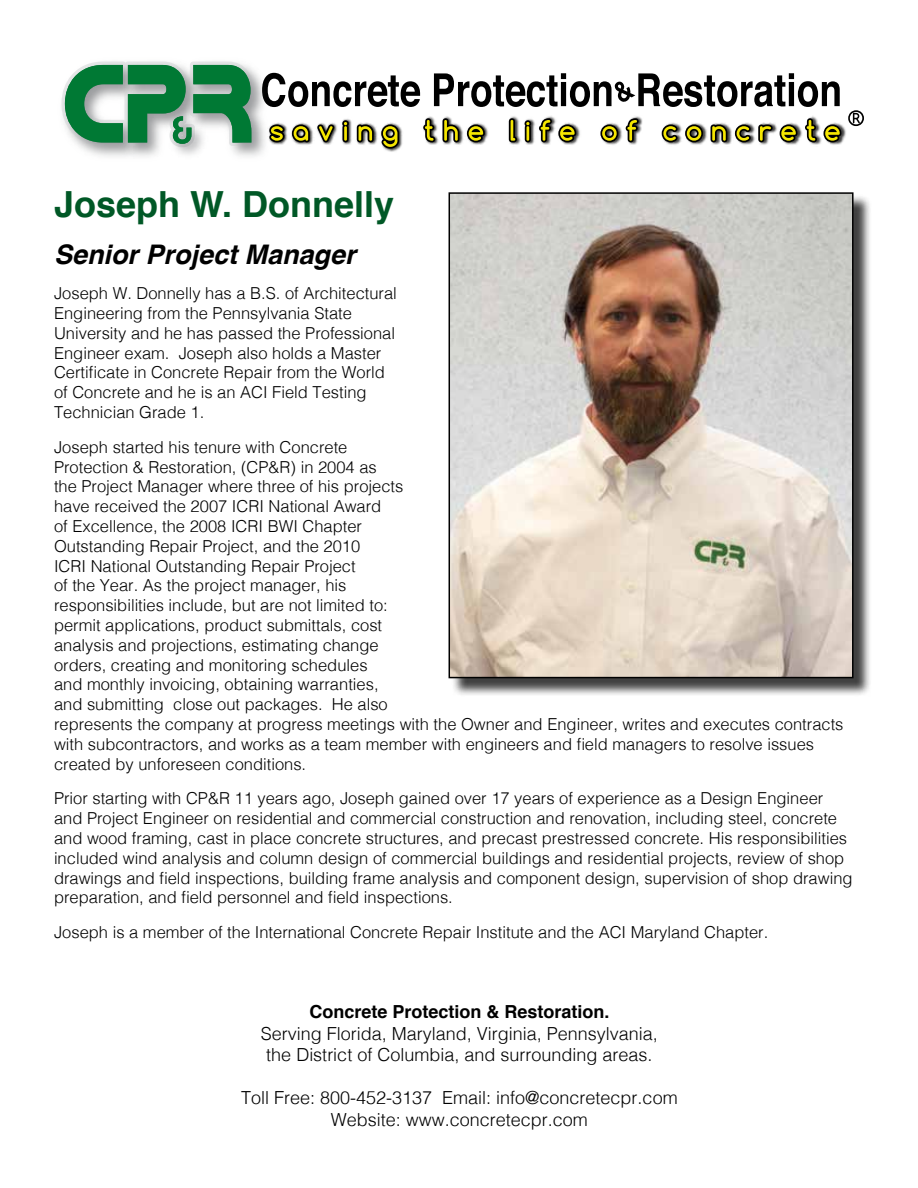
<style>
.page{position:relative;width:918px;height:1188px;background:#fff}
.page>*{position:absolute;margin:0;border:0;box-sizing:border-box;transform-origin:0 0}
.t1{font:700 36px "Helvetica";color:#005826}
.t2{font:italic 700 27px "Helvetica";color:#000}
.t3{font:300 18px/21.6px "Helvetica";color:#000;text-align:center}
.t4{font:700 18px "Helvetica";color:#000}
.t5{font:300 16.5px/19.8px "Helvetica";color:#000}
</style>
<div class="page">
<svg style="left:271px;top:73px;width:149px;height:34px"></svg>
<img style="left:271px;top:116px;width:575px;height:36px">
<svg style="left:271px;top:124px;width:14px;height:18px"></svg>
<svg style="left:292px;top:124px;width:18px;height:18px"></svg>
<svg style="left:317px;top:124px;width:17px;height:18px"></svg>
<svg style="left:342px;top:120px;width:7px;height:22px"></svg>
<svg style="left:357px;top:124px;width:17px;height:18px"></svg>
<svg style="left:381px;top:124px;width:18px;height:25px"></svg>
<svg style="left:423px;top:118px;width:12px;height:24px"></svg>
<svg style="left:443px;top:118px;width:16px;height:24px"></svg>
<svg style="left:467px;top:124px;width:18px;height:18px"></svg>
<svg style="left:509px;top:118px;width:8px;height:24px"></svg>
<svg style="left:525px;top:120px;width:6px;height:22px"></svg>
<svg style="left:539px;top:118px;width:13px;height:24px"></svg>
<svg style="left:558px;top:124px;width:18px;height:18px"></svg>
<svg style="left:600px;top:124px;width:18px;height:18px"></svg>
<svg style="left:626px;top:118px;width:13px;height:24px"></svg>
<svg style="left:662px;top:124px;width:16px;height:18px"></svg>
<svg style="left:685px;top:124px;width:18px;height:18px"></svg>
<svg style="left:711px;top:124px;width:16px;height:18px"></svg>
<svg style="left:735px;top:124px;width:16px;height:18px"></svg>
<svg style="left:758px;top:124px;width:15px;height:18px"></svg>
<svg style="left:780px;top:124px;width:18px;height:18px"></svg>
<svg style="left:805px;top:118px;width:12px;height:24px"></svg>
<svg style="left:824px;top:124px;width:17px;height:18px"></svg>
<svg style="left:434px;top:73px;width:406px;height:34px"></svg>
<img style="left:193px;top:61px;width:78px;height:96px">
<img style="left:164px;top:147px;width:47px;height:12px">
<svg style="left:62px;top:62px;width:193px;height:85px;background:#66a582"></svg>
<svg style="left:848px;top:110px;width:16px;height:16px"></svg>
<div style="left:451px;top:195px;width:421px;height:502px;background:#000;opacity:.75"></div>
<img style="left:452px;top:195px;width:399px;height:480px">
<div style="left:449px;top:192px;width:405px;height:486px;border:2px solid #000"></div>
<h1 class="t1" style="left:54px;top:175px;width:342px">Joseph W. Donnelly</h1>
<h2 class="t2" style="left:54px;top:233px;width:303px">Senior Project Manager</h2>
<p class="t5" style="left:54px;top:282px;width:344px">Joseph W. Donnelly has a B.S. of Architectural Engineering from the Pennsylvania State University and he has passed the Professional Engineer exam. Joseph also holds a Master Certificate in Concrete Repair from the World of Concrete and he is an ACI Field Testing Technician Grade 1.</p>
<p class="t5" style="left:54px;top:436px;width:791px">Joseph started his tenure with Concrete<br>Protection &amp; Restoration, (CP&amp;R) in 2004 as<br>the Project Manager where three of his projects<br>have received the 2007 ICRI National Award<br>of Excellence, the 2008 ICRI BWI Chapter<br>Outstanding Repair Project, and the 2010<br>ICRI National Outstanding Repair Project<br>of the Year. As the project manager, his<br>responsibilities include, but are not limited to:<br>permit applications, product submittals, cost<br>analysis and projections, estimating change<br>orders, creating and monitoring schedules<br>and monthly invoicing, obtaining warranties,<br>and submitting close out packages. He also<br>represents the company at progress meetings with the Owner and Engineer, writes and executes contracts with subcontractors, and works as a team member with engineers and field managers to resolve issues created by unforeseen conditions.</p>
<p class="t5" style="left:54px;top:788px;width:800px">Prior starting with CP&amp;R 11 years ago, Joseph gained over 17 years of experience as a Design Engineer and Project Engineer on residential and commercial construction and renovation, including steel, concrete and wood framing, cast in place concrete structures, and precast prestressed concrete. His responsibilities included wind analysis and column design of commercial buildings and residential projects, review of shop drawings and field inspections, building frame analysis and component design, supervision of shop drawing preparation, and field personnel and field inspections.</p>
<p class="t5" style="left:54px;top:921px;width:716px">Joseph is a member of the International Concrete Repair Institute and the ACI Maryland Chapter.</p>
<p class="t4" style="left:309px;top:997px;width:302px">Concrete Protection &amp; Restoration.</p>
<p class="t3" style="left:261px;top:1021px;width:399px">Serving Florida, Maryland, Virginia, Pennsylvania, the District of Columbia, and surrounding areas.</p>
<p class="t3" style="left:241px;top:1086px;width:438px">Toll Free: 800-452-3137 Email: info@concretecpr.com<br>Website: www.concretecpr.com</p>
</div>
